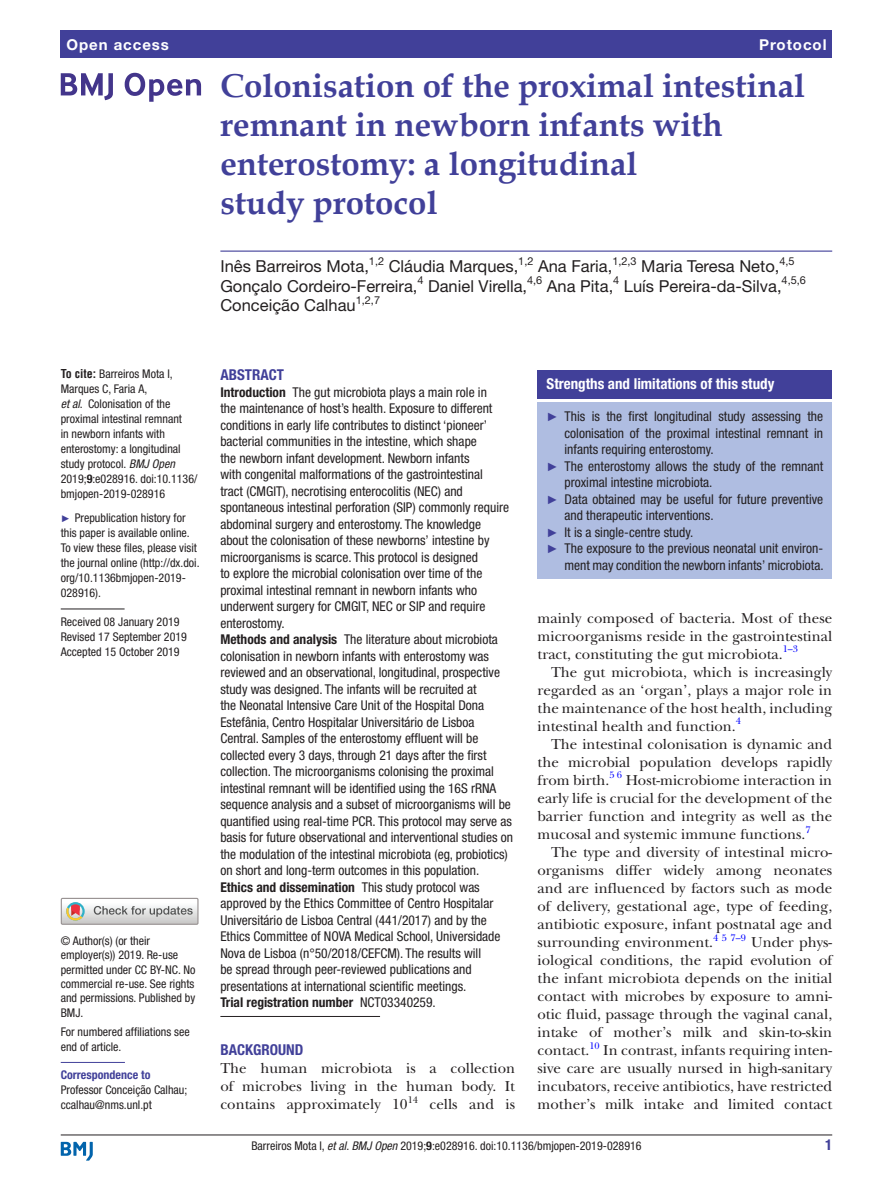
<style>
.page{position:relative;width:893px;height:1191px;background:#fff}
.page>*{position:absolute;margin:0;border:0;box-sizing:border-box;transform-origin:0 0}
.t1{font:700 33px/39px "Book Antiqua";color:#414099}
.t2{font:16.5px "Helvetica Neue LT Std";color:#231f20}
.t3{font:15px/18px "New Baskerville";color:#231f20;text-align:justify}
.t4{font:700 condensed 15px "Helvetica Neue LT Std";color:#fff}
.t5{font:700 condensed 15px "Helvetica Neue LT Std";color:#414099}
.t6{font:700 15px "Helvetica Neue LT Std";letter-spacing:.065em;color:#fff}
.t7{font:condensed 13.5px/16.5px "Helvetica Neue LT Std";color:#231f20}
.t8{font:condensed 12px/15px "Helvetica Neue LT Std";color:#231f20}
.t9{font:700 condensed 12px "Helvetica Neue LT Std";color:#414099}
.t10{font:10.95px "Helvetica Neue LT Std";color:#231f20}
.t11{font:9.9px "New Baskerville";color:#00f}
.s1{font-family:"Helvetica LT Std";font-weight:700}
.s2{font-style:italic}
.s3{font-weight:700}
.s4{font-family:"Arial";font-stretch:normal;font-size:9.75px;color:#414099}
.s5{font-family:"Arial";font-stretch:normal;font-size:12px;color:#414099}
</style>
<div class="page">
<hr style="left:61px;top:1134px;width:771px;height:1px;background:#231f20">
<svg style="left:61px;top:1141px;width:32px;height:19px"></svg>
<div style="left:61px;top:31px;width:771px;height:27px;background:#414099"></div>
<hr style="left:220px;top:250px;width:612px;height:2px;background:#414099">
<hr style="left:61px;top:608px;width:64px;height:1px;background:#231f20">
<hr style="left:61px;top:1062px;width:64px;height:1px;background:#414099">
<svg style="left:61px;top:73px;width:52px;height:27px"></svg>
<svg style="left:125px;top:73px;width:76px;height:29px"></svg>
<div style="left:61px;top:897px;width:138px;height:27px;border:1px solid #969090"></div>
<svg style="left:61px;top:898px;width:137px;height:26px"></svg>
<hr style="left:220px;top:1016px;width:160px;height:1px;background:#231f20">
<div style="left:538px;top:370px;width:294px;height:28px;background:#414099"></div>
<div style="left:538px;top:402px;width:294px;height:176px;background:#afbde1"></div>
<p class="t6" style="left:66px;top:35px;width:104px">Open access</p>
<p class="t6" style="left:759px;top:35px;width:69px">Protocol</p>
<h1 class="t1" style="left:220px;top:66px;width:586px">Colonisation of the proximal intestinal remnant in newborn infants with enterostomy: a longitudinal<br>study protocol</h1>
<p class="t2" style="left:220px;top:257px;width:150px">Inês Barreiros Mota,</p>
<p class="t10" style="left:369px;top:254px;width:17px">1,2</p>
<p class="t2" style="left:389px;top:257px;width:131px">Cláudia Marques,</p>
<p class="t10" style="left:518px;top:254px;width:17px">1,2</p>
<p class="t2" style="left:538px;top:257px;width:76px">Ana Faria,</p>
<p class="t10" style="left:612px;top:254px;width:26px">1,2,3</p>
<p class="t2" style="left:641px;top:257px;width:140px">Maria Teresa Neto,</p>
<p class="t10" style="left:779px;top:254px;width:17px">4,5</p>
<p class="t2" style="left:220px;top:276px;width:199px">Gonçalo Cordeiro-Ferreira,</p>
<p class="t10" style="left:417px;top:274px;width:8px">4</p>
<p class="t2" style="left:428px;top:276px;width:100px">Daniel Virella,</p>
<p class="t10" style="left:527px;top:274px;width:17px">4,6</p>
<p class="t2" style="left:547px;top:276px;width:68px">Ana Pita,</p>
<p class="t10" style="left:613px;top:274px;width:8px">4</p>
<p class="t2" style="left:624px;top:276px;width:159px">Luís Pereira-da-Silva,</p>
<p class="t10" style="left:782px;top:274px;width:26px">4,5,6</p>
<p class="t2" style="left:220px;top:296px;width:137px">Conceição Calhau</p>
<p class="t10" style="left:356px;top:293px;width:26px">1,2,7</p>
<p class="t8" style="left:61px;top:366px;width:138px"><span class="s1">To cite:</span> Barreiros Mota I,<br>Marques C, Faria A,<br><span class="s2">et al</span>. Colonisation of the proximal intestinal remnant<br>in newborn infants with enterostomy: a longitudinal study protocol. <span class="s2">BMJ Open<br></span>2019;<span class="s3">9</span>:e028916. doi:10.1136/ bmjopen-2019-028916</p>
<p class="t8" style="left:61px;top:510px;width:140px"><span class="s4">►</span> Prepublication history for this paper is available online.<br>To view these files, please visit the journal online (http://dx.doi. org/10.1136bmjopen-2019-<br>028916).</p>
<p class="t8" style="left:61px;top:614px;width:128px">Received 08 January 2019<br>Revised 17 September 2019<br>Accepted 15 October 2019</p>
<p class="t8" style="left:61px;top:933px;width:136px;line-height:14.4px">© Author(s) (or their employer(s)) 2019. Re-use permitted under CC BY-NC. No commercial re-use. See rights and permissions. Published by<br>BMJ.</p>
<p class="t8" style="left:61px;top:1024px;width:130px">For numbered affiliations see end of article.</p>
<p class="t9" style="left:61px;top:1067px;width:91px">Correspondence to</p>
<p class="t8" style="left:61px;top:1082px;width:128px">Professor Conceição Calhau; ccalhau@nms.unl.pt</p>
<p class="t5" style="left:220px;top:366px;width:65px">Abstract</p>
<p class="t7" style="left:220px;top:384px;width:294px"><span class="s3">Introduction</span> The gut microbiota plays a main role in<br>the maintenance of host’s health. Exposure to different conditions in early life contributes to distinct ‘pioneer’ bacterial communities in the intestine, which shape<br>the newborn infant development. Newborn infants<br>with congenital malformations of the gastrointestinal<br>tract (CMGIT), necrotising enterocolitis (NEC) and spontaneous intestinal perforation (SIP) commonly require abdominal surgery and enterostomy. The knowledge<br>about the colonisation of these newborns’ intestine by microorganisms is scarce. This protocol is designed<br>to explore the microbial colonisation over time of the proximal intestinal remnant in newborn infants who underwent surgery for CMGIT, NEC or SIP and require enterostomy.<br><span class="s3">Methods and analysis</span> The literature about microbiota colonisation in newborn infants with enterostomy was reviewed and an observational, longitudinal, prospective study was designed. The infants will be recruited at<br>the Neonatal Intensive Care Unit of the Hospital Dona Estefânia, Centro Hospitalar Universitário de Lisboa Central. Samples of the enterostomy effluent will be collected every 3 days, through 21 days after the first collection. The microorganisms colonising the proximal intestinal remnant will be identified using the 16S rRNA sequence analysis and a subset of microorganisms will be quantified using real-time PCR. This protocol may serve as basis for future observational and interventional studies on the modulation of the intestinal microbiota (eg, probiotics) on short and long-term outcomes in this population.<br><span class="s3">Ethics and dissemination</span> This study protocol was approved by the Ethics Committee of Centro Hospitalar Universitário de Lisboa Central (441/2017) and by the Ethics Committee of NOVA Medical School, Universidade Nova de Lisboa (n°50/2018/CEFCM). The results will<br>be spread through peer-reviewed publications and presentations at international scientific meetings.<br><span class="s3">Trial registration number</span> NCT03340259.</p>
<p class="t5" style="left:220px;top:1041px;width:85px">Background</p>
<p class="t3" style="left:220px;top:1059px;width:296px">The human microbiota is a collection of microbes living in the human body. It contains approximately 10<sup>14</sup></p>
<p class="t3" style="left:429px;top:1095px;width:87px">cells and is</p>
<p class="t4" style="left:547px;top:375px;width:229px">Strengths and limitations of this study</p>
<p class="t7" style="left:547px;top:408px;width:278px"><span class="s5">►</span> This is the first longitudinal study assessing the</p>
<p class="t7" style="left:565px;top:424px;width:260px">colonisation of the proximal intestinal remnant in</p>
<p class="t7" style="left:565px;top:441px;width:151px">infants requiring enterostomy.</p>
<p class="t7" style="left:547px;top:457px;width:278px"><span class="s5">►</span> The enterostomy allows the study of the remnant</p>
<p class="t7" style="left:565px;top:474px;width:149px">proximal intestine microbiota.</p>
<p class="t7" style="left:547px;top:490px;width:278px"><span class="s5">►</span> Data obtained may be useful for future preventive</p>
<p class="t7" style="left:565px;top:507px;width:151px">and therapeutic interventions.</p>
<p class="t7" style="left:547px;top:523px;width:148px"><span class="s5">►</span> It is a single-centre study.</p>
<p class="t7" style="left:547px;top:540px;width:278px"><span class="s5">►</span> The exposure to the previous neonatal unit environ-</p>
<p class="t7" style="left:565px;top:556px;width:261px">ment may condition the newborn infants’ microbiota.</p>
<p class="t3" style="left:538px;top:609px;width:296px">mainly composed of bacteria. Most of these microorganisms reside in the gastrointestinal tract, constituting the gut microbiota.<sup>1–3</sup></p>
<p class="t3" style="left:538px;top:663px;width:296px;text-indent:14px">The gut microbiota, which is increasingly regarded as an ‘organ’, plays a major role in the maintenance of the host health, including intestinal health and function.</p>
<p class="t11" style="left:736px;top:715px;width:7px">4</p>
<p class="t3" style="left:538px;top:735px;width:296px;text-indent:14px">The intestinal colonisation is dynamic and the microbial population develops rapidly from birth.</p>
<p class="t11" style="left:609px;top:769px;width:14px">5 6</p>
<p class="t3" style="left:538px;top:771px;width:296px;text-indent:88px">Host-microbiome interaction in early life is crucial for the development of the barrier function and integrity as well as the mucosal and systemic immune functions.</p>
<p class="t11" style="left:805px;top:823px;width:7px">7</p>
<p class="t3" style="left:538px;top:843px;width:296px;text-indent:14px">The type and diversity of intestinal micro&shy;organisms differ widely among neonates and are influenced by factors such as mode of delivery, gestational age, type of feeding, antibiotic exposure, infant postnatal age and surrounding environment.</p>
<p class="t11" style="left:713px;top:931px;width:34px">4 5 7–9</p>
<p class="t3" style="left:538px;top:933px;width:296px;text-indent:213px">Under phys&shy;iological conditions, the rapid evolution of the infant microbiota depends on the initial contact with microbes by exposure to amni&shy;otic fluid, passage through the vaginal canal, intake of mother’s milk and skin-to-skin contact.<sup>10</sup> In contrast, infants requiring inten&shy;sive care are usually nursed in high-sanitary incubators, receive antibiotics, have restricted mother’s milk intake and limited contact</p>
<p class="t8" style="left:251px;top:1137px;width:392px">Barreiros Mota I, <span class="s2">et al</span>. <span class="s2">BMJ Open</span> 2019;<span class="s3">9</span>:e028916. doi:10.1136/bmjopen-2019-028916</p>
<p class="t5" style="left:825px;top:1135px;width:9px">1</p>
</div>
